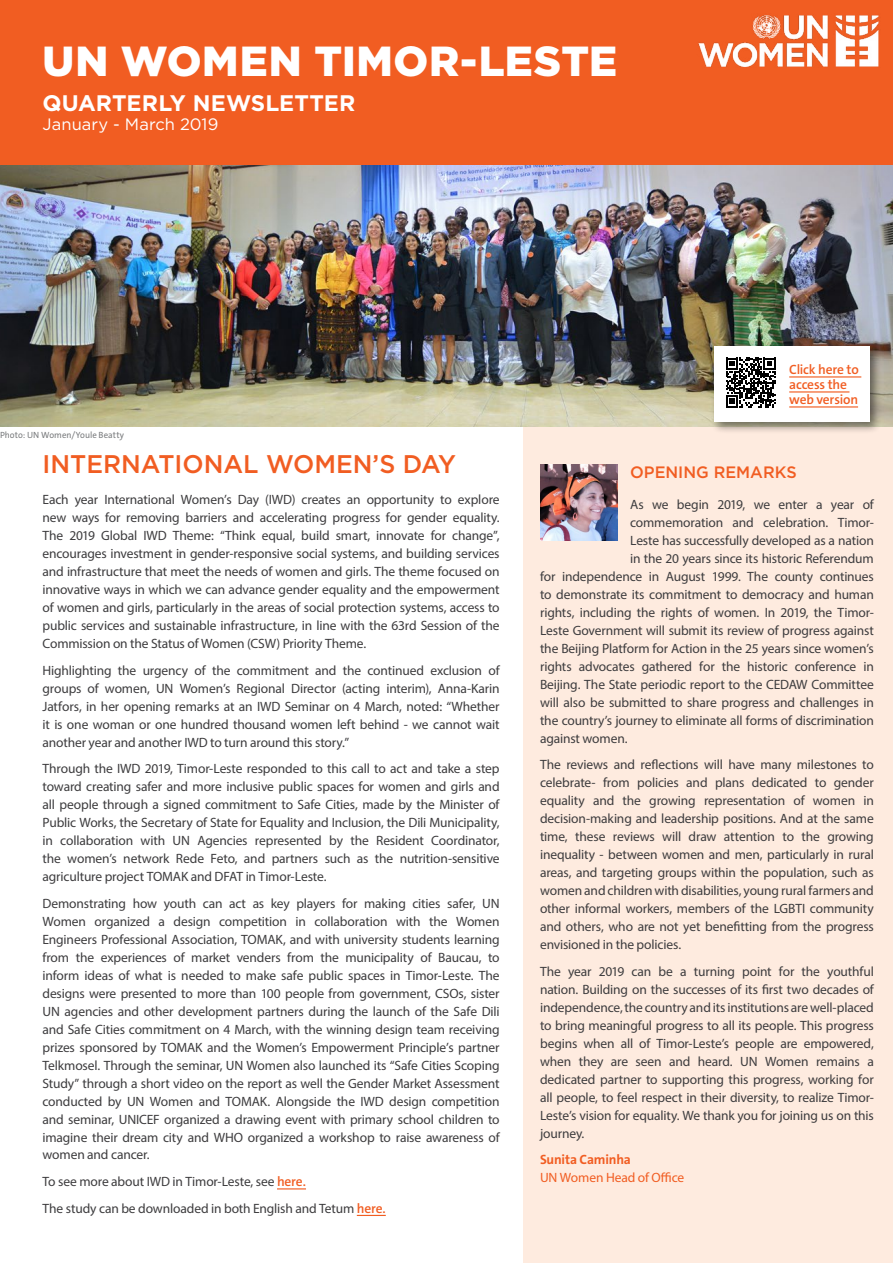
<style>
.page{position:relative;width:893px;height:1263px;background:#fff}
.page>*{position:absolute;margin:0;border:0;box-sizing:border-box;transform-origin:0 0}
.t1{font:900 42px "Gotham";letter-spacing:.015em;color:#fff}
.t2{font:500 25.5px "Gotham";color:#f15d22}
.t3{font:700 22.5px "Gotham";letter-spacing:.005em;color:#fff}
.t4{font:16.5px "Gotham";letter-spacing:.005em;color:#fff}
.t5{font:500 16.5px "Gotham";color:#f15d22}
.t6{font:13.5px/18px "Myriad Pro";letter-spacing:-.01em;color:#3d3c3e;text-align:justify}
.t7{font:600 13.5px/15px "The Sans C5";letter-spacing:-.015em;color:#f15d22}
.t8{font:13.5px "Myriad Pro";letter-spacing:-.01em;color:#f15d22}
.t9{font:700 13.5px "The Sans C5";letter-spacing:-.015em;color:#f15d22}
.t10{font:9px "The Sans C5";letter-spacing:.005em;color:#797b7d}
.s1{font-family:"The Sans C5";font-weight:600;color:#f15d22}
</style>
<div class="page">
<div style="left:523px;top:415px;width:370px;height:848px;background:#feebdf"></div>
<div style="left:0;top:0;width:893px;height:165px;background:#f15d22"></div>
<svg style="left:277px;top:1188px;width:29px;height:1px"></svg>
<svg style="left:357px;top:1215px;width:29px;height:1px"></svg>
<img style="left:540px;top:465px;width:77px;height:75px">
<img style="left:698px;top:15px;width:181px;height:52px">
<img style="left:0;top:165px;width:893px;height:261px">
<div style="left:710px;top:343px;width:172px;height:92px;background:#000;opacity:.5"></div>
<div style="left:714px;top:347px;width:156px;height:75px;background:#fff"></div>
<hr style="left:789px;top:376px;width:72px;height:2px;background:#f15d22">
<hr style="left:789px;top:391px;width:60px;height:2px;background:#f15d22">
<hr style="left:789px;top:406px;width:69px;height:2px;background:#f15d22">
<svg style="left:726px;top:358px;width:50px;height:49px"></svg>
<h1 class="t1" style="left:43px;top:32px;width:576px">UN WOMEN TIMOR-LESTE</h1>
<h3 class="t3" style="left:43px;top:88px;width:314px">QUARTERLY NEWSLETTER</h3>
<p class="t4" style="left:43px;top:114px;width:177px">January - March 2019</p>
<p class="t10" style="left:0;top:429px;width:126px">Photo: UN Women/Youle Beatty</p>
<p class="t7" style="left:789px;top:362px;width:71px">Click here to access the web version</p>
<h2 class="t2" style="left:43px;top:448px;width:415px">INTERNATIONAL WOMEN’S DAY</h2>
<p class="t6" style="left:43px;top:490px;width:459px">Each year International Women’s Day (IWD) creates an opportunity to explore new ways for removing barriers and accelerating progress for gender equality.<br>The 2019 Global IWD Theme: “Think equal, build smart, innovate for change”, encourages investment in gender-responsive social systems, and building services and infrastructure that meet the needs of women and girls. The theme focused on innovative ways in which we can advance gender equality and the empowerment of women and girls, particularly in the areas of social protection systems, access to public services and sustainable infrastructure, in line with the 63rd Session of the Commission on the Status of Women (CSW) Priority Theme.</p>
<p class="t6" style="left:43px;top:661px;width:459px">Highlighting the urgency of the commitment and the continued exclusion of groups of women, UN Women’s Regional Director (acting interim), Anna-Karin Jatfors, in her opening remarks at an IWD Seminar on 4 March, noted: “Whether it is one woman or one hundred thousand women left behind - we cannot wait another year and another IWD to turn around this story.”</p>
<p class="t6" style="left:43px;top:759px;width:459px">Through the IWD 2019, Timor-Leste responded to this call to act and take a step toward creating safer and more inclusive public spaces for women and girls and all people through a signed commitment to Safe Cities, made by the Minister of Public Works, the Secretary of State for Equality and Inclusion, the Dili Municipality, in collaboration with UN Agencies represented by the Resident Coordinator, the women’s network Rede Feto, and partners such as the nutrition-sensitive agriculture project TOMAK and DFAT in Timor-Leste.</p>
<p class="t6" style="left:43px;top:894px;width:459px">Demonstrating how youth can act as key players for making cities safer, UN Women organized a design competition in collaboration with the Women Engineers Professional Association, TOMAK, and with university students learning from the experiences of market venders from the municipality of Baucau, to inform ideas of what is needed to make safe public spaces in Timor-Leste. The designs were presented to more than 100 people from government, CSOs, sister UN agencies and other development partners during the launch of the Safe Dili and Safe Cities commitment on 4 March, with the winning design team receiving prizes sponsored by TOMAK and the Women’s Empowerment Principle’s partner Telkmosel. Through the seminar, UN Women also launched its “Safe Cities Scoping Study” through a short video on the report as well the Gender Market Assessment conducted by UN Women and TOMAK. Alongside the IWD design competition and seminar, UNICEF organized a drawing event with primary school children to imagine their dream city and WHO organized a workshop to raise awareness of women and cancer.</p>
<p class="t6" style="left:43px;top:1168px;width:345px;line-height:26.5px">To see more about IWD in Timor-Leste, see <span class="s1">here.<br></span>The study can be downloaded in both English and Tetum <span class="s1">here.</span></p>
<p class="t5" style="left:630px;top:461px;width:168px">OPENING REMARKS</p>
<p class="t6" style="left:630px;top:495px;width:245px">As we begin 2019, we enter a year of</p>
<p class="t6" style="left:630px;top:513px;width:245px">commemoration and celebration. Timor-</p>
<p class="t6" style="left:630px;top:531px;width:245px">Leste has successfully developed as a nation</p>
<p class="t6" style="left:630px;top:549px;width:245px">in the 20 years since its historic Referendum</p>
<p class="t6" style="left:540px;top:567px;width:335px">for independence in August 1999. The county continues</p>
<p class="t6" style="left:540px;top:585px;width:335px">to demonstrate its commitment to democracy and human</p>
<p class="t6" style="left:540px;top:603px;width:335px">rights, including the rights of women. In 2019, the Timor-</p>
<p class="t6" style="left:540px;top:621px;width:335px">Leste Government will submit its review of progress against</p>
<p class="t6" style="left:540px;top:639px;width:335px">the Beijing Platform for Action in the 25 years since women’s</p>
<p class="t6" style="left:540px;top:657px;width:335px">rights advocates gathered for the historic conference in</p>
<p class="t6" style="left:540px;top:675px;width:335px">Beijing. The State periodic report to the CEDAW Committee</p>
<p class="t6" style="left:540px;top:693px;width:335px">will also be submitted to share progress and challenges in</p>
<p class="t6" style="left:540px;top:711px;width:335px">the country’s journey to eliminate all forms of discrimination</p>
<p class="t6" style="left:540px;top:729px;width:89px">against women.</p>
<p class="t6" style="left:540px;top:755px;width:335px">The reviews and reflections will have many milestones to celebrate- from policies and plans dedicated to gender equality and the growing representation of women in decision-making and leadership positions. And at the same time, these reviews will draw attention to the growing inequality - between women and men, particularly in rural areas, and targeting groups within the population, such as women and children with disabilities, young rural farmers and other informal workers, members of the LGBTI community and others, who are not yet benefitting from the progress envisioned in the policies.</p>
<p class="t6" style="left:540px;top:962px;width:335px">The year 2019 can be a turning point for the youthful nation. Building on the successes of its first two decades of independence, the country and its institutions are well-placed to bring meaningful progress to all its people. This progress begins when all of Timor-Leste’s people are empowered, when they are seen and heard. UN Women remains a dedicated partner to supporting this progress, working for all people, to feel respect in their diversity, to realize Timor-Leste’s vision for equality. We thank you for joining us on this journey.</p>
<p class="t9" style="left:540px;top:1151px;width:92px">Sunita Caminha</p>
<p class="t8" style="left:540px;top:1169px;width:146px">UN Women Head of Office</p>
</div>
